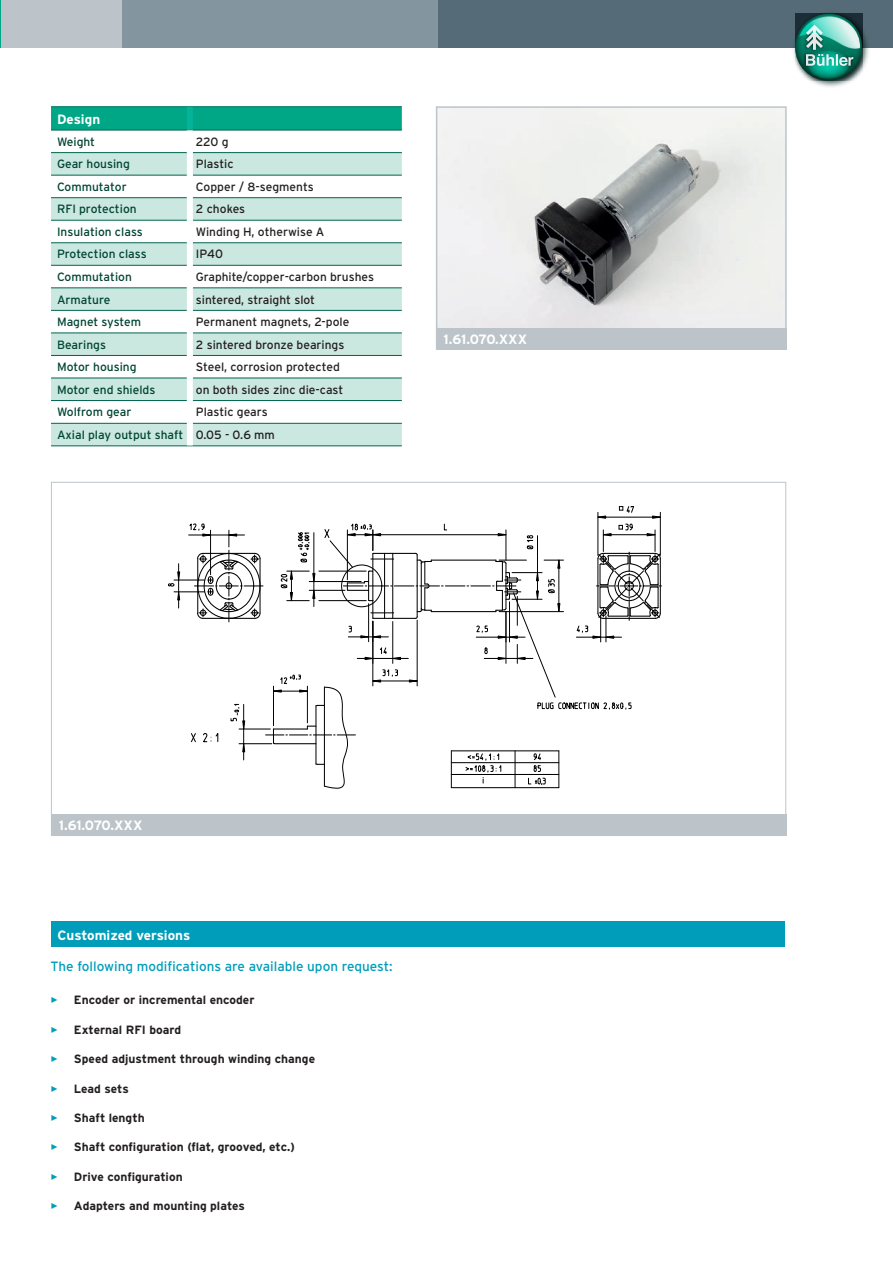
<style>
.page{position:relative;width:893px;height:1263px;background:#fff}
.page>*{position:absolute;margin:0;border:0;box-sizing:border-box;transform-origin:0 0}
.t1{font:13.5px "Interstate";color:#009dba}
.t2{font:700 13.5px "Interstate";color:#fff}
.t3{font:12px/22.8px "Interstate";color:#231f20}
.t4{font:700 12px "Interstate";color:#231f20}
.t5{font:12px "Interstate";color:#004432}
.s1{color:#004432}
.s2{color:#009dba}
</style>
<div class="page">
<div style="left:438px;top:0;width:455px;height:47px;background:#556c78"></div>
<div style="left:121px;top:0;width:317px;height:47px;background:#83969f"></div>
<div style="left:0;top:0;width:121px;height:47px;background:#bcc4c9"></div>
<hr style="left:0;top:0;width:1px;height:47px;background:#00a786">
<img style="left:789px;top:12px;width:83px;height:75px">
<svg style="left:795px;top:14px;width:67px;height:67px"></svg>
<img style="left:802px;top:66px;width:55px;height:4px">
<svg style="left:799px;top:16px;width:61px;height:50px;background:#57a296"></svg>
<svg style="left:808px;top:51px;width:41px;height:28px"></svg>
<div style="left:52px;top:922px;width:733px;height:25px;background:#009dba"></div>
<svg style="left:51px;top:107px;width:351px;height:23px;background:#00a584"></svg>
<svg style="left:51px;top:153px;width:351px;height:292px;fill:#cae7e0"></svg>
<svg style="left:51px;top:176px;width:351px;height:202px"></svg>
<hr style="left:51px;top:106px;width:139px;height:1px;background:#007a68">
<hr style="left:190px;top:106px;width:212px;height:1px;background:#007a68">
<hr style="left:51px;top:130px;width:139px;height:1px;background:#00654f">
<hr style="left:190px;top:130px;width:212px;height:1px;background:#00654f">
<hr style="left:51px;top:152px;width:136px;height:1px;background:#00654f">
<hr style="left:193px;top:152px;width:209px;height:1px;background:#00654f">
<hr style="left:51px;top:175px;width:136px;height:1px;background:#00654f">
<hr style="left:193px;top:175px;width:209px;height:1px;background:#00654f">
<hr style="left:51px;top:197px;width:136px;height:1px;background:#00654f">
<hr style="left:193px;top:197px;width:209px;height:1px;background:#00654f">
<hr style="left:51px;top:220px;width:136px;height:1px;background:#00654f">
<hr style="left:193px;top:220px;width:209px;height:1px;background:#00654f">
<hr style="left:51px;top:242px;width:136px;height:1px;background:#00654f">
<hr style="left:193px;top:242px;width:209px;height:1px;background:#00654f">
<hr style="left:51px;top:265px;width:136px;height:1px;background:#00654f">
<hr style="left:193px;top:265px;width:209px;height:1px;background:#00654f">
<hr style="left:51px;top:287px;width:136px;height:1px;background:#00654f">
<hr style="left:193px;top:287px;width:209px;height:1px;background:#00654f">
<hr style="left:51px;top:310px;width:136px;height:1px;background:#00654f">
<hr style="left:193px;top:310px;width:209px;height:1px;background:#00654f">
<hr style="left:51px;top:333px;width:136px;height:1px;background:#00654f">
<hr style="left:193px;top:333px;width:209px;height:1px;background:#00654f">
<hr style="left:51px;top:355px;width:136px;height:1px;background:#00654f">
<hr style="left:193px;top:355px;width:209px;height:1px;background:#00654f">
<hr style="left:51px;top:378px;width:136px;height:1px;background:#00654f">
<hr style="left:193px;top:378px;width:209px;height:1px;background:#00654f">
<hr style="left:51px;top:400px;width:136px;height:1px;background:#00654f">
<hr style="left:193px;top:400px;width:209px;height:1px;background:#00654f">
<hr style="left:51px;top:423px;width:136px;height:1px;background:#00654f">
<hr style="left:193px;top:423px;width:209px;height:1px;background:#00654f">
<hr style="left:51px;top:445px;width:139px;height:1px;background:#00654f">
<hr style="left:190px;top:445px;width:212px;height:1px;background:#00654f">
<div style="left:187px;top:107px;width:6px;height:23px;background:#04b499"></div>
<div style="left:187px;top:175px;width:6px;height:23px;background:#fff"></div>
<div style="left:187px;top:198px;width:6px;height:22px;background:#fff"></div>
<div style="left:187px;top:220px;width:6px;height:23px;background:#fff"></div>
<div style="left:187px;top:243px;width:6px;height:22px;background:#fff"></div>
<div style="left:187px;top:265px;width:6px;height:23px;background:#fff"></div>
<div style="left:187px;top:288px;width:6px;height:22px;background:#fff"></div>
<div style="left:187px;top:310px;width:6px;height:23px;background:#fff"></div>
<div style="left:187px;top:333px;width:6px;height:22px;background:#fff"></div>
<div style="left:187px;top:355px;width:6px;height:23px;background:#fff"></div>
<div style="left:187px;top:130px;width:6px;height:23px;background:#fff"></div>
<div style="left:187px;top:153px;width:6px;height:22px;background:#fff"></div>
<div style="left:187px;top:378px;width:6px;height:22px;background:#fff"></div>
<div style="left:187px;top:400px;width:6px;height:23px;background:#fff"></div>
<div style="left:187px;top:423px;width:6px;height:22px;background:#fff"></div>
<img style="left:439px;top:109px;width:345px;height:219px">
<div style="left:436px;top:106px;width:351px;height:244px;border:2px solid #bcc4c9"></div>
<div style="left:437px;top:328px;width:350px;height:21px;background:#bcc4c9"></div>
<hr style="left:174px;top:591px;width:31px;height:1px;background:#000">
<hr style="left:174px;top:580px;width:31px;height:1px;background:#000">
<svg style="left:168px;top:564px;width:12px;height:44px"></svg>
<svg style="left:189px;top:506px;width:472px;height:283px"></svg>
<div style="left:51px;top:814px;width:736px;height:22px;background:#bcc4c9"></div>
<p class="t2" style="left:57px;top:111px;width:45px">Design</p>
<p class="t5" style="left:57px;top:135px;width:40px">Weight</p>
<p class="t3" style="left:196px;top:130px;width:34px">220 g</p>
<p class="t5" style="left:57px;top:157px;width:74px">Gear housing</p>
<p class="t3" style="left:196px;top:153px;width:39px">Plastic</p>
<p class="t5" style="left:57px;top:180px;width:71px">Commutator</p>
<p class="t3" style="left:196px;top:175px;width:119px">Copper / 8-segments</p>
<p class="t5" style="left:57px;top:202px;width:81px">RFI protection</p>
<p class="t3" style="left:196px;top:198px;width:51px">2 chokes</p>
<p class="t5" style="left:57px;top:225px;width:87px">Insulation class</p>
<p class="t3" style="left:196px;top:220px;width:130px">Winding H, otherwise A</p>
<p class="t5" style="left:57px;top:247px;width:91px">Protection class</p>
<p class="t3" style="left:196px;top:243px;width:29px">IP40</p>
<p class="t5" style="left:57px;top:270px;width:76px">Commutation</p>
<p class="t3" style="left:196px;top:265px;width:180px">Graphite/copper-carbon brushes</p>
<p class="t5" style="left:57px;top:293px;width:55px">Armature</p>
<p class="t3" style="left:196px;top:288px;width:121px">sintered, straight slot</p>
<p class="t5" style="left:57px;top:315px;width:86px">Magnet system</p>
<p class="t3" style="left:196px;top:310px;width:155px">Permanent magnets, 2-pole</p>
<p class="t5" style="left:57px;top:338px;width:51px">Bearings</p>
<p class="t3" style="left:196px;top:333px;width:150px">2 sintered bronze bearings</p>
<p class="t5" style="left:57px;top:360px;width:81px">Motor housing</p>
<p class="t3" style="left:196px;top:355px;width:146px">Steel, corrosion protected</p>
<p class="t5" style="left:57px;top:383px;width:100px">Motor end shields</p>
<p class="t3" style="left:196px;top:378px;width:149px">on both sides zinc die-cast</p>
<p class="t5" style="left:57px;top:405px;width:76px">Wolfrom gear</p>
<p class="t3" style="left:57px;top:400px;width:219px;text-indent:139px">Plastic gears<br><span class="s1">Axial play output shaft</span> 0.05 - 0.6 mm</p>
<p class="t2" style="left:444px;top:331px;width:85px">1.61.070.XXX</p>
<p class="t2" style="left:59px;top:817px;width:85px">1.61.070.XXX</p>
<p class="t2" style="left:58px;top:928px;width:134px">Customized versions</p>
<p class="t1" style="left:51px;top:959px;width:344px">The following modifications are available upon request:</p>
<p class="t4" style="left:51px;top:993px;width:205px"><span class="s2">✓</span> Encoder or incremental encoder</p>
<p class="t4" style="left:51px;top:1023px;width:132px"><span class="s2">✓</span> External RFI board</p>
<p class="t4" style="left:51px;top:1052px;width:266px"><span class="s2">✓</span> Speed adjustment through winding change</p>
<p class="t4" style="left:51px;top:1081px;width:80px"><span class="s2">✓</span> Lead sets</p>
<p class="t4" style="left:51px;top:1111px;width:96px"><span class="s2">✓</span> Shaft length</p>
<p class="t4" style="left:51px;top:1140px;width:246px"><span class="s2">✓</span> Shaft configuration (flat, grooved, etc.)</p>
<p class="t4" style="left:51px;top:1170px;width:134px"><span class="s2">✓</span> Drive configuration</p>
<p class="t4" style="left:51px;top:1199px;width:196px"><span class="s2">✓</span> Adapters and mounting plates</p>
</div>
